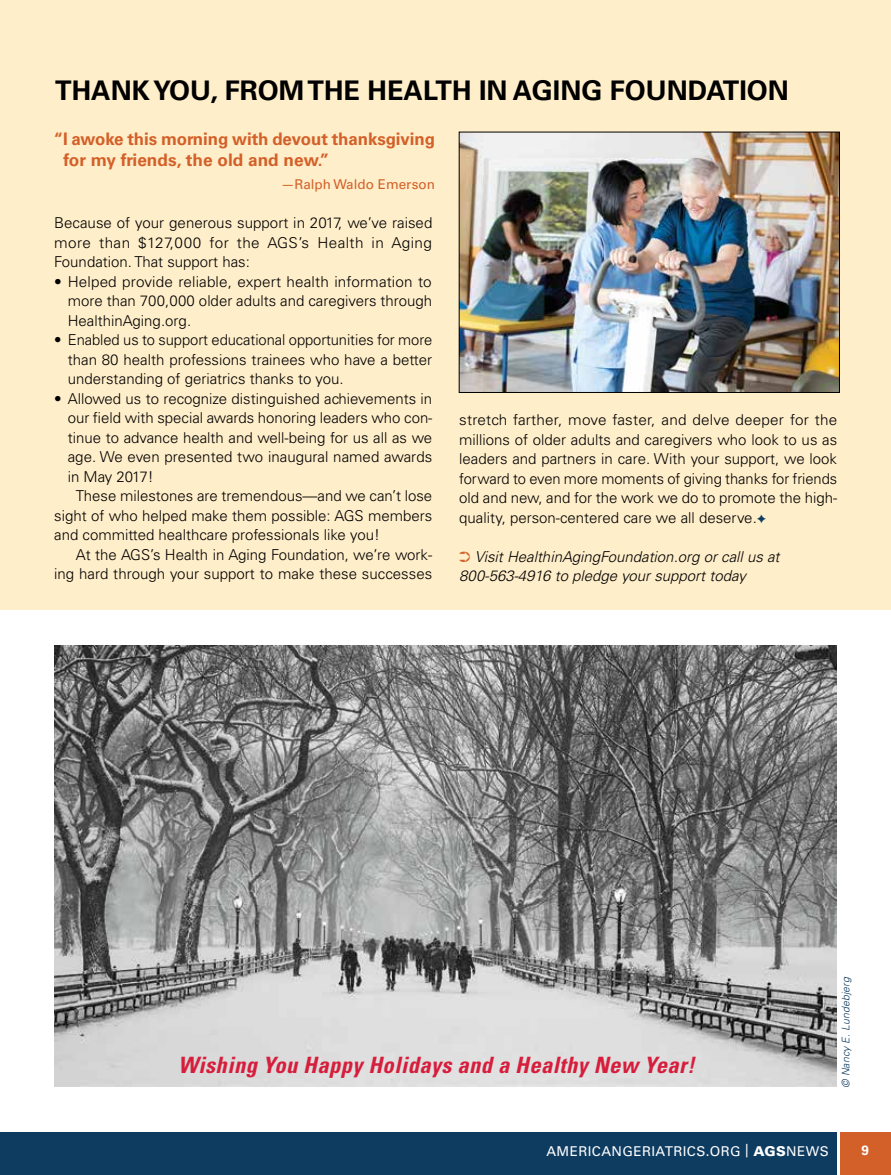
<style>
.page{position:relative;width:891px;height:1175px;background:#fff}
.page>*{position:absolute;margin:0;border:0;box-sizing:border-box;transform-origin:0 0}
.t1{font:700 27px "Univers";color:#000}
.t2{font:italic 700 condensed 22.5px "Univers";letter-spacing:.02em;color:#d61e3c}
.t3{font:700 17.25px/21px "Univers";letter-spacing:-.005em;color:#d36028}
.t4{font:300 15px/19.5px "Univers";color:#000;text-align:justify}
.t5{font:italic 300 15px/19.5px "Univers";color:#000}
.t6{font:13.5px "Univers";letter-spacing:.03em;color:#fff}
.t7{font:13.5px "Univers";color:#d36028}
.t8{font:700 13.5px "Univers";color:#fff}
.t9{font:italic 300 10.5px "Univers";color:#0e3b60}
.s1{color:#0e3b60}
.s2{color:#d36028}
.s3{font-weight:900}
</style>
<div class="page">
<div style="left:0;top:1132px;width:837px;height:42px;background:#0e3b60"></div>
<div style="left:840px;top:1132px;width:51px;height:42px;background:#d36028"></div>
<img style="left:54px;top:646px;width:783px;height:440px">
<div style="left:0;top:0;width:891px;height:609px;background:#ffeeca"></div>
<img style="left:461px;top:134px;width:377px;height:257px">
<div style="left:459px;top:132px;width:381px;height:261px;border:1px solid #000"></div>
<h1 class="t1" style="left:55px;top:75px;width:735px">THANK YOU, FROM THE HEALTH IN AGING FOUNDATION</h1>
<p class="t3" style="left:63px;top:129px;width:373px;text-indent:-10px">“I awoke this morning with devout thanksgiving for my friends, the old and new.”</p>
<p class="t7" style="left:281px;top:176px;width:155px">—Ralph Waldo Emerson</p>
<p class="t4" style="left:54px;top:213px;width:380px">Because of your generous support in 2017, we’ve raised more than $127,000 for the AGS’s Health in Aging Foundation. That support has:</p>
<p class="t4" style="left:68px;top:272px;width:366px;text-indent:-14px">• Helped provide reliable, expert health information to more than 700,000 older adults and caregivers through HealthinAging.org.</p>
<p class="t4" style="left:68px;top:330px;width:366px;text-indent:-14px">• Enabled us to support educational opportunities for more than 80 health professions trainees who have a better understanding of geriatrics thanks to you.</p>
<p class="t4" style="left:54px;top:389px;width:380px">• Allowed us to recognize distinguished achievements in</p>
<p class="t4" style="left:68px;top:408px;width:366px">our field with special awards honoring leaders who con-</p>
<p class="t4" style="left:68px;top:428px;width:366px">tinue to advance health and well-being for us all as we</p>
<p class="t4" style="left:68px;top:447px;width:366px">age. We even presented two inaugural named awards</p>
<p class="t4" style="left:68px;top:467px;width:87px">in May 2017!</p>
<p class="t4" style="left:76px;top:486px;width:358px">These milestones are tremendous—and we can’t lose</p>
<p class="t4" style="left:54px;top:506px;width:380px">sight of who helped make them possible: AGS members</p>
<p class="t4" style="left:54px;top:525px;width:327px">and committed healthcare professionals like you!</p>
<p class="t4" style="left:76px;top:545px;width:358px">At the AGS’s Health in Aging Foundation, we’re work-</p>
<p class="t4" style="left:54px;top:564px;width:380px">ing hard through your support to make these successes</p>
<p class="t4" style="left:459px;top:410px;width:380px">stretch farther, move faster, and delve deeper for the millions of older adults and caregivers who look to us as leaders and partners in care. With your support, we look forward to even more moments of giving thanks for friends old and new, and for the work we do to promote the high&shy;quality, person-centered care we all deserve.<span class="s1">✦</span></p>
<p class="t5" style="left:459px;top:546px;width:322px"><span class="s2">➲</span> Visit HealthinAgingFoundation.org or call us at<br>800-563-4916 to pledge your support today</p>
<h2 class="t2" style="left:178px;top:1051px;width:518px">Wishing You Happy Holidays and a Healthy New Year!</h2>
<p class="t9" style="left:839px;top:1088px;width:112px;rotate:-90deg">© Nancy E. Lundebjerg</p>
<p class="t6" style="left:546px;top:1143px;width:284px">AMERICANGERIATRICS.ORG | <span class="s3">AGS</span>NEWS</p>
<p class="t8" style="left:862px;top:1142px;width:9px">9</p>
</div>
